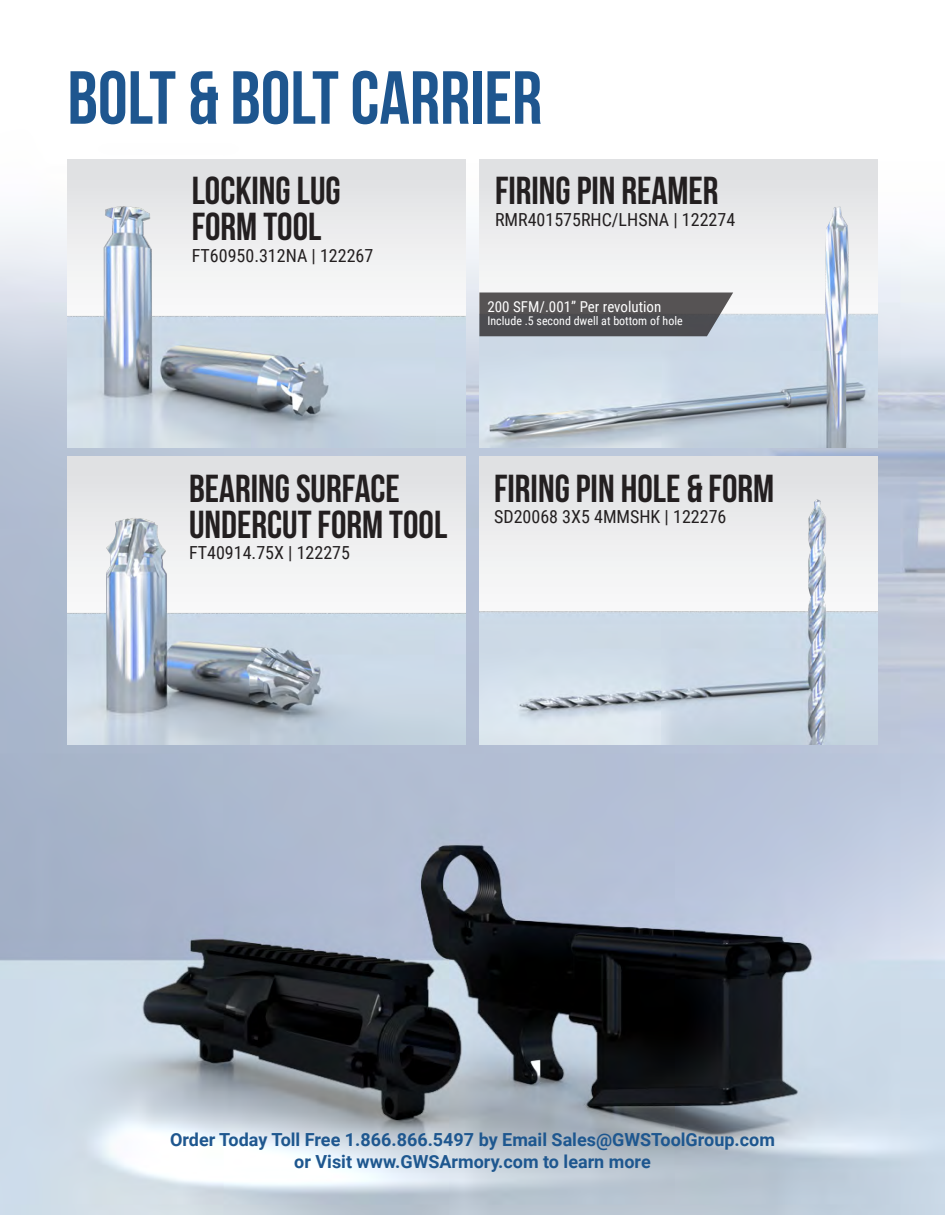
<style>
.page{position:relative;width:945px;height:1215px;background:#fff}
.page>*{position:absolute;margin:0;border:0;box-sizing:border-box;transform-origin:0 0}
.Tool_Title{font:75px "Bebas Neue";color:#1e568f}
.Tool_Name{font:39px/36px "Bebas Neue";color:#231f20}
.t1{font:700 18px "Roboto";color:#1e578f}
.t2{font:18px "Roboto Condensed";color:#231f20}
.Tips{font:15px "Roboto Condensed";color:#fff}
.Tip_Small{font:12px "Roboto Condensed";color:#fff}
</style>
<div class="page">
<img style="left:0;top:159px;width:945px;height:1056px">
<div style="left:479px;top:457px;width:399px;height:287px;background:#e1e2e4"></div>
<div style="left:479px;top:160px;width:398px;height:287px;background:#e0e1e3"></div>
<div style="left:68px;top:457px;width:397px;height:287px;background:#e2e3e5"></div>
<div style="left:68px;top:160px;width:397px;height:287px;background:#e1e2e4"></div>
<img style="left:68px;top:518px;width:397px;height:227px">
<img style="left:479px;top:499px;width:399px;height:246px">
<img style="left:479px;top:167px;width:399px;height:280px">
<img style="left:68px;top:206px;width:397px;height:241px">
<svg style="left:479px;top:292px;width:254px;height:44px;background:#59585b"></svg>
<p class="Tool_Title" style="left:68px;top:57px;width:476px">BOLT &amp; BOLT CARRIER</p>
<p class="Tool_Name" style="left:192px;top:172px;width:151px">LOCKING LUG<br>FORM TOOL</p>
<p class="t2" style="left:192px;top:243px;width:183px">FT60950.312NA | 122267</p>
<p class="Tool_Name" style="left:495px;top:172px;width:225px">FIRING PIN REAMER</p>
<p class="t2" style="left:495px;top:207px;width:242px">RMR401575RHC/LHSNA | 122274</p>
<p class="Tips" style="left:488px;top:296px;width:175px">200 SFM/.001” Per revolution</p>
<p class="Tip_Small" style="left:488px;top:312px;width:197px">Include .5 second dwell at bottom of hole</p>
<p class="Tool_Name" style="left:189px;top:470px;width:260px">BEARING SURFACE<br>UNDERCUT FORM TOOL</p>
<p class="t2" style="left:189px;top:540px;width:163px">FT40914.75X | 122275</p>
<p class="Tool_Name" style="left:494px;top:470px;width:282px">FIRING PIN HOLE &amp; FORM</p>
<p class="t2" style="left:494px;top:504px;width:234px">SD20068 3X5 4MMSHK | 122276</p>
<p class="t1" style="left:170px;top:1127px;width:606px">Order Today Toll Free 1.866.866.5497 by Email Sales@GWSToolGroup.com</p>
<p class="t1" style="left:294px;top:1149px;width:358px">or Visit www.GWSArmory.com to learn more</p>
</div>
